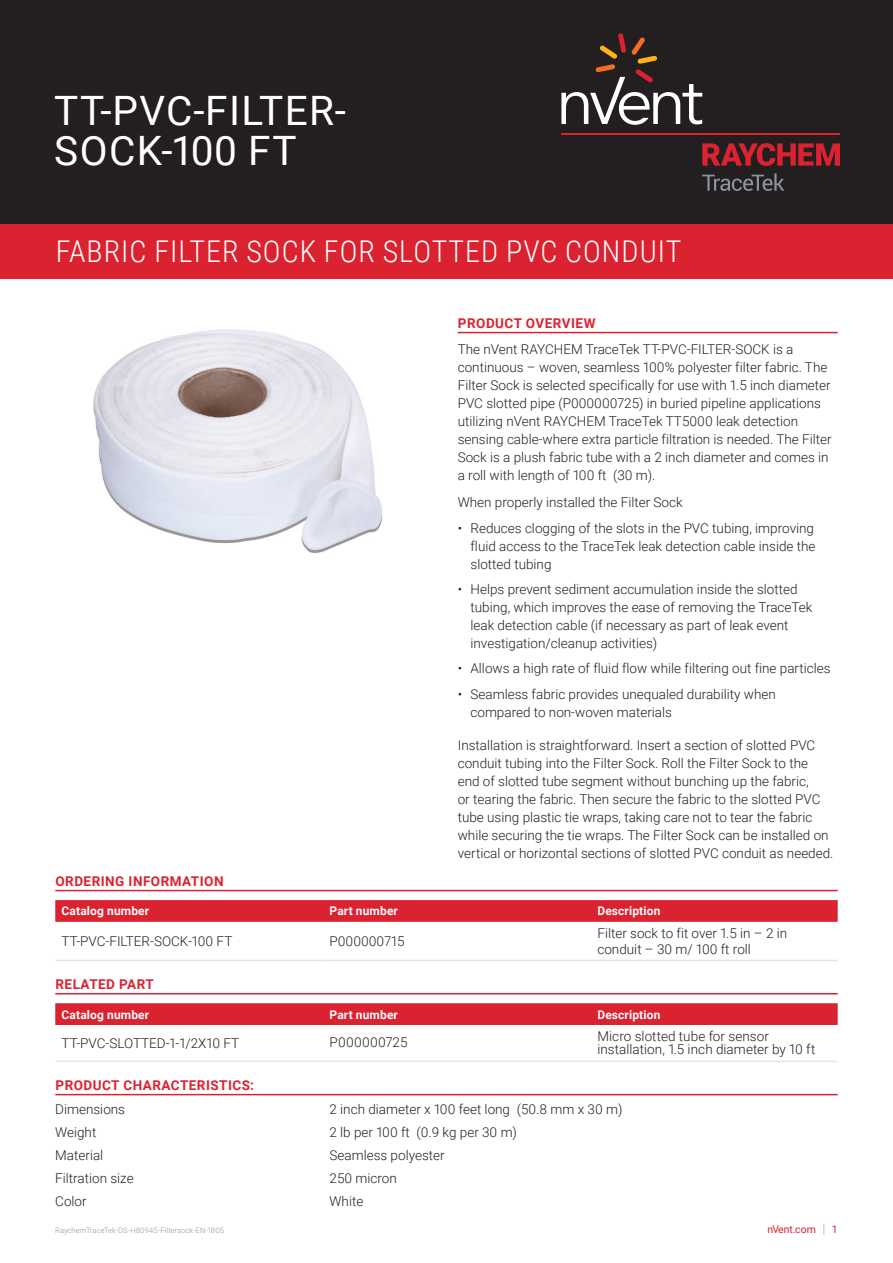
<style>
.page{position:relative;width:893px;height:1263px;background:#fff}
.page>*{position:absolute;margin:0;border:0;box-sizing:border-box;transform-origin:0 0}
.t1{font:40.5px/40.5px "Roboto";letter-spacing:.035em;color:#fff}
.t2{font:300 30px "Roboto Condensed";letter-spacing:.035em;color:#fff}
.t3{font:300 13.5px/18px "Roboto";color:#231f20}
.t4{font:700 13.5px "Roboto";letter-spacing:.035em;color:#db2230}
.t5{font:700 12px "Roboto";letter-spacing:.01em;color:#fff}
.t6{font:10.5px "Roboto";color:#db2230}
.t7{font:300 7.5px "Roboto";letter-spacing:.015em;color:#8f959e}
.s1{font-weight:300;font-size:12.6px;color:#8f959e}
</style>
<div class="page">
<div style="left:0;top:0;width:893px;height:224px;background:#231f20"></div>
<div style="left:0;top:224px;width:893px;height:55px;background:#db2230"></div>
<svg style="left:702px;top:174px;width:82px;height:17px"></svg>
<svg style="left:702px;top:143px;width:138px;height:23px"></svg>
<hr style="left:561px;top:133px;width:279px;height:2px;background:#db2230">
<svg style="left:561px;top:33px;width:141px;height:92px"></svg>
<img style="left:93px;top:329px;width:290px;height:224px">
<hr style="left:458px;top:332px;width:380px;height:1px;background:#db2230">
<hr style="left:55px;top:890px;width:783px;height:1px;background:#db2230">
<hr style="left:55px;top:993px;width:783px;height:1px;background:#db2230">
<hr style="left:55px;top:1094px;width:783px;height:1px;background:#db2230">
<svg style="left:55px;top:900px;width:783px;height:22px;background:#db2432"></svg>
<hr style="left:55px;top:960px;width:268px;height:1px;background:#e5e5e8">
<hr style="left:323px;top:960px;width:268px;height:1px;background:#e5e5e8">
<hr style="left:591px;top:960px;width:247px;height:1px;background:#e5e5e8">
<div style="left:55px;top:1003px;width:783px;height:22px;background:#db2230"></div>
<hr style="left:55px;top:1060px;width:268px;height:2px;background:#e5e5e8">
<hr style="left:323px;top:1060px;width:268px;height:2px;background:#e5e5e8">
<hr style="left:591px;top:1060px;width:247px;height:2px;background:#e5e5e8">
<h1 class="t1" style="left:54px;top:89px;width:293px">TT-PVC-FILTER-<br>SOCK-100 FT</h1>
<h2 class="t2" style="left:56px;top:231px;width:627px">FABRIC FILTER SOCK FOR SLOTTED PVC CONDUIT</h2>
<p class="t4" style="left:458px;top:313px;width:139px">PRODUCT OVERVIEW</p>
<p class="t3" style="left:458px;top:340px;width:375px">The nVent RAYCHEM TraceTek TT-PVC-FILTER-SOCK is a continuous – woven, seamless 100% polyester filter fabric. The Filter Sock is selected specifically for use with 1.5 inch diameter PVC slotted pipe (P000000725) in buried pipeline applications utilizing nVent RAYCHEM TraceTek TT5000 leak detection sensing cable-where extra particle filtration is needed. The Filter Sock is a plush fabric tube with a 2 inch diameter and comes in a roll with length of 100 ft (30 m).</p>
<p class="t3" style="left:458px;top:492px;width:226px">When properly installed the Filter Sock</p>
<p class="t3" style="left:470px;top:519px;width:347px;text-align:justify;text-indent:-13px">• Reduces clogging of the slots in the PVC tubing, improving fluid access to the TraceTek leak detection cable inside the slotted tubing</p>
<p class="t3" style="left:470px;top:580px;width:344px;text-indent:-13px">• Helps prevent sediment accumulation inside the slotted tubing, which improves the ease of removing the TraceTek leak detection cable (if necessary as part of leak event investigation/cleanup activities)</p>
<p class="t3" style="left:458px;top:659px;width:374px">• Allows a high rate of fluid flow while filtering out fine particles</p>
<p class="t3" style="left:470px;top:684px;width:307px;text-indent:-13px">• Seamless fabric provides unequaled durability when compared to non-woven materials</p>
<p class="t3" style="left:458px;top:736px;width:377px">Installation is straightforward. Insert a section of slotted PVC conduit tubing into the Filter Sock. Roll the Filter Sock to the<br>end of slotted tube segment without bunching up the fabric,<br>or tearing the fabric. Then secure the fabric to the slotted PVC tube using plastic tie wraps, taking care not to tear the fabric while securing the tie wraps. The Filter Sock can be installed on vertical or horizontal sections of slotted PVC conduit as needed.</p>
<p class="t4" style="left:56px;top:871px;width:170px">ORDERING INFORMATION</p>
<p class="t5" style="left:62px;top:903px;width:89px">Catalog number</p>
<p class="t5" style="left:330px;top:903px;width:70px">Part number</p>
<p class="t5" style="left:597px;top:903px;width:64px">Description</p>
<p class="t3" style="left:62px;top:932px;width:172px">TT-PVC-FILTER-SOCK-100 FT</p>
<p class="t3" style="left:330px;top:932px;width:76px">P000000715</p>
<p class="t3" style="left:597px;top:925px;width:191px;line-height:15.8px">Filter sock to fit over 1.5 in – 2 in conduit – 30 m/ 100 ft roll</p>
<p class="t4" style="left:56px;top:974px;width:100px">RELATED PART</p>
<p class="t5" style="left:62px;top:1006px;width:89px">Catalog number</p>
<p class="t5" style="left:330px;top:1006px;width:70px">Part number</p>
<p class="t5" style="left:597px;top:1006px;width:64px">Description</p>
<p class="t3" style="left:62px;top:1034px;width:179px">TT-PVC-SLOTTED-1-1/2X10 FT</p>
<p class="t3" style="left:330px;top:1033px;width:79px">P000000725</p>
<p class="t3" style="left:597px;top:1029px;width:219px;line-height:13.5px">Micro slotted tube for sensor installation, 1.5 inch diameter by 10 ft</p>
<p class="t4" style="left:55px;top:1075px;width:200px">PRODUCT CHARACTERISTICS:</p>
<p class="t3" style="left:55px;top:1100px;width:71px">Dimensions</p>
<p class="t3" style="left:330px;top:1100px;width:294px">2 inch diameter x 100 feet long (50.8 mm x 30 m)</p>
<p class="t3" style="left:55px;top:1123px;width:43px">Weight</p>
<p class="t3" style="left:330px;top:1123px;width:189px">2 lb per 100 ft (0.9 kg per 30 m)</p>
<p class="t3" style="left:55px;top:1146px;width:50px">Material</p>
<p class="t3" style="left:330px;top:1146px;width:117px">Seamless polyester</p>
<p class="t3" style="left:55px;top:1168px;width:80px">Filtration size</p>
<p class="t3" style="left:330px;top:1168px;width:69px">250 micron</p>
<p class="t3" style="left:55px;top:1191px;width:33px">Color</p>
<p class="t3" style="left:330px;top:1191px;width:35px">White</p>
<p class="t7" style="left:55px;top:1225px;width:170px">RaychemTraceTek-DS-H80945-Filtersock-EN-1805</p>
<p class="t6" style="left:767px;top:1222px;width:72px">nVent.com <span class="s1">|</span> 1</p>
</div>
